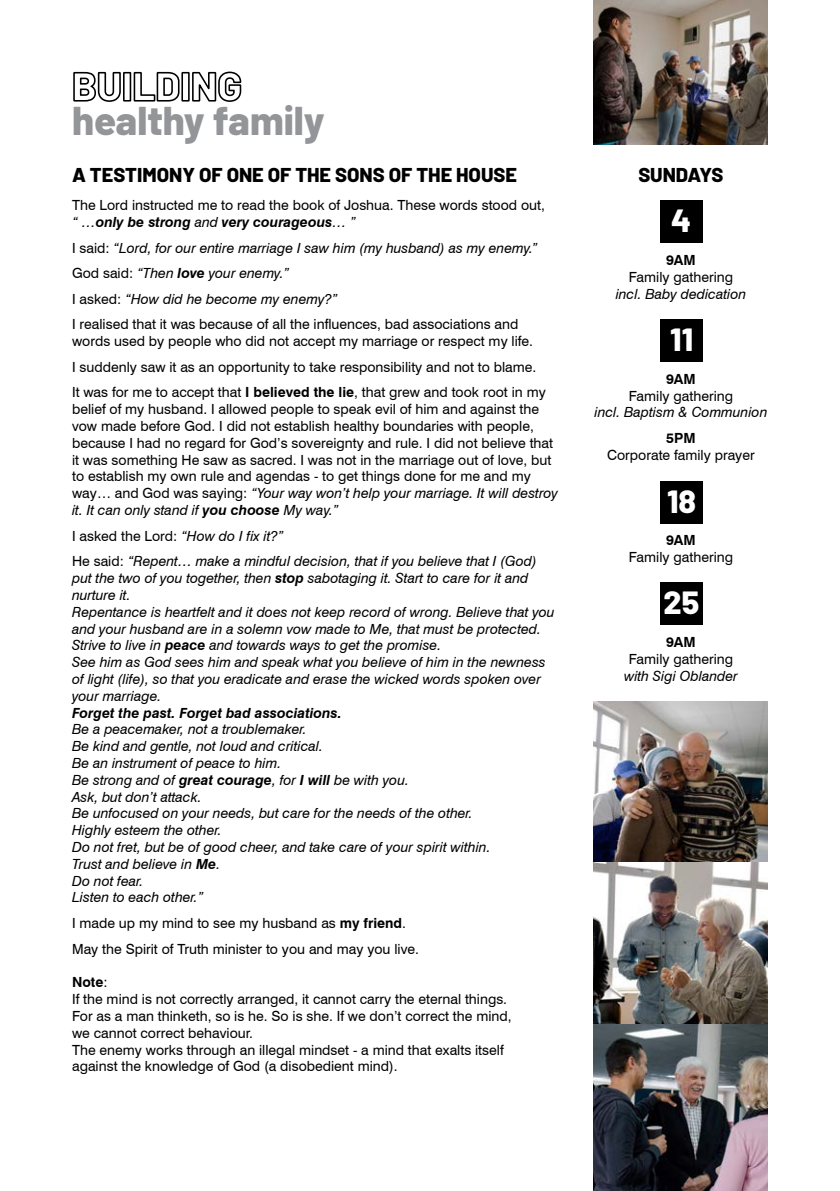
<style>
.page{position:relative;width:840px;height:1191px;background:#fff}
.page>*{position:absolute;margin:0;border:0;box-sizing:border-box;transform-origin:0 0}
.t1{font:800 40px "Barlow";color:#939598}
.t2{font:800 32px "Barlow";color:#fff}
.t3{font:800 20px "Barlow";color:#000}
.t4{font:800 20px "Barlow";letter-spacing:-.02em;color:#000}
.t5{font:14px/16.8px "Swiss 721 BT";color:#000}
.t6{font:italic 14px/16.8px "Swiss 721 BT";color:#000}
.t7{font:italic 700 14px "Swiss 721 BT";color:#000}
.t8{font:700 14px "Swiss 721 BT";color:#000}
.s1{font-style:italic}
.s2{font-weight:700;font-style:italic}
.s3{font-style:normal}
.s4{font-weight:700}
</style>
<div class="page">
<div style="left:659px;top:200px;width:43px;height:42px;background:#000"></div>
<div style="left:659px;top:319px;width:43px;height:43px;background:#000"></div>
<div style="left:659px;top:582px;width:43px;height:43px;background:#000"></div>
<div style="left:659px;top:480px;width:43px;height:43px;background:#000"></div>
<svg style="left:73px;top:71px;width:169px;height:31px"></svg>
<img style="left:593px;top:701px;width:174px;height:161px">
<img style="left:593px;top:862px;width:174px;height:162px">
<img style="left:593px;top:1024px;width:174px;height:167px">
<img style="left:593px;top:0;width:174px;height:144px">
<h1 class="t1" style="left:72px;top:91px;width:254px">healthy family</h1>
<h3 class="t3" style="left:72px;top:160px;width:446px">A TESTIMONY OF ONE OF THE SONS OF THE HOUSE</h3>
<h3 class="t4" style="left:638px;top:160px;width:87px">SUNDAYS</h3>
<p class="t5" style="left:72px;top:197px;width:474px">The Lord instructed me to read the book of Joshua. These words stood out, <span class="s1">“ …</span><span class="s2">only be strong</span> <span class="s1">and</span> <span class="s2">very courageous</span><span class="s1">… ”</span></p>
<p class="t6" style="left:72px;top:235px;width:467px;line-height:25.6px"><span class="s3">I said:</span> “Lord, for our entire marriage I saw him (my husband) as my enemy.” <span class="s3">God said:</span> “Then <span class="s4">love</span> your enemy.”<br><span class="s3">I asked:</span> “How did he become my enemy?”<br><span class="s3">I realised that it was because of all the influences, bad associations and</span></p>
<p class="t5" style="left:72px;top:328px;width:475px;line-height:25.6px">words used by people who did not accept my marriage or respect my life.<br>I suddenly saw it as an opportunity to take responsibility and not to blame.<br>It was for me to accept that <span class="s4">I believed the lie</span>, that grew and took root in my</p>
<p class="t5" style="left:72px;top:401px;width:487px">belief of my husband. I allowed people to speak evil of him and against the vow made before God. I did not establish healthy boundaries with people, because I had no regard for God’s sovereignty and rule. I did not believe that it was something He saw as sacred. I was not in the marriage out of love, but to establish my own rule and agendas - to get things done for me and my way… and God was saying: <span class="s1">“Your way won’t help your marriage. It will destroy it. It can only stand if</span> <span class="s2">you choose</span> <span class="s1">My way.”</span></p>
<p class="t6" style="left:72px;top:523px;width:466px;line-height:25.6px"><span class="s3">I asked the Lord:</span> “How do I fix it?”<br><span class="s3">He said:</span> “Repent… make a mindful decision, that if you believe that I (God)</p>
<p class="t6" style="left:72px;top:569px;width:484px">put the two of you together, then <span class="s4">stop</span> sabotaging it. Start to care for it and nurture it.<br>Repentance is heartfelt and it does not keep record of wrong. Believe that you and your husband are in a solemn vow made to Me, that must be protected.<br>Strive to live in <span class="s4">peace</span> and towards ways to get the promise.<br>See him as God sees him and speak what you believe of him in the newness of light (life), so that you eradicate and erase the wicked words spoken over your marriage.</p>
<p class="t7" style="left:72px;top:704px;width:271px">Forget the past. Forget bad associations.</p>
<p class="t6" style="left:72px;top:721px;width:419px">Be a peacemaker, not a troublemaker.<br>Be kind and gentle, not loud and critical.<br>Be an instrument of peace to him.<br>Be strong and of <span class="s4">great courage</span>, for <span class="s4">I will</span> be with you.<br>Ask, but don’t attack.<br>Be unfocused on your needs, but care for the needs of the other.<br>Highly esteem the other.<br>Do not fret, but be of good cheer, and take care of your spirit within.<br>Trust and believe in <span class="s4">Me</span>.<br>Do not fear.<br>Listen to each other.”</p>
<p class="t5" style="left:72px;top:910px;width:348px;line-height:25.6px">I made up my mind to see my husband as <span class="s4">my friend</span>.<br>May the Spirit of Truth minister to you and may you live.</p>
<p class="t5" style="left:72px;top:973px;width:441px"><span class="s4">Note</span>:<br>If the mind is not correctly arranged, it cannot carry the eternal things.<br>For as a man thinketh, so is he. So is she. If we don’t correct the mind, we cannot correct behaviour.<br>The enemy works through an illegal mindset - a mind that exalts itself against the knowledge of God (a disobedient mind).</p>
<h2 class="t2" style="left:670px;top:196px;width:21px">4</h2>
<p class="t8" style="left:665px;top:252px;width:31px">9AM</p>
<p class="t5" style="left:628px;top:269px;width:106px">Family gathering</p>
<p class="t6" style="left:615px;top:285px;width:132px">incl. Baby dedication</p>
<h2 class="t2" style="left:669px;top:316px;width:25px">11</h2>
<p class="t8" style="left:665px;top:370px;width:31px">9AM</p>
<p class="t5" style="left:628px;top:387px;width:106px">Family gathering</p>
<p class="t6" style="left:594px;top:404px;width:174px">incl. Baptism &amp; Communion</p>
<p class="t8" style="left:665px;top:429px;width:31px">5PM</p>
<p class="t5" style="left:606px;top:446px;width:149px">Corporate family prayer</p>
<h2 class="t2" style="left:666px;top:477px;width:30px">18</h2>
<p class="t8" style="left:665px;top:532px;width:31px">9AM</p>
<p class="t5" style="left:628px;top:549px;width:106px">Family gathering</p>
<h2 class="t2" style="left:663px;top:579px;width:37px">25</h2>
<p class="t8" style="left:665px;top:633px;width:31px">9AM</p>
<p class="t5" style="left:628px;top:650px;width:106px">Family gathering</p>
<p class="t6" style="left:623px;top:667px;width:115px">with Sigi Oblander</p>
</div>
